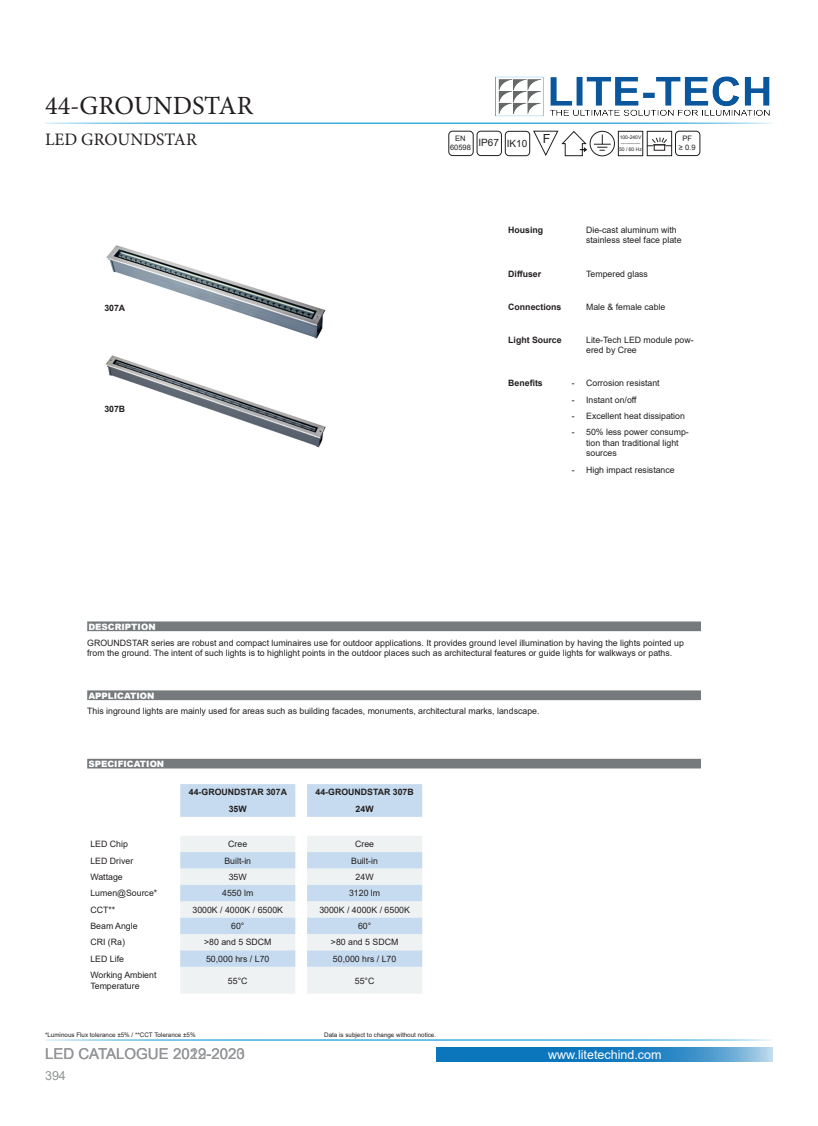
<style>
.page{position:relative;width:818px;height:1126px;background:#fff}
.page>*{position:absolute;margin:0;border:0;box-sizing:border-box;transform-origin:0 0}
.t1{font:26.25px "Minion Pro";color:#231f20}
.t2{font:17.5px "Minion Pro";color:#231f20}
.t3{font:15px "Arial";color:#939598}
.t4{font:12.5px "Arial";color:#fff}
.t5{font:12.5px "Arial";color:#929595}
.t6{font:12.5px "Arial";color:#231f20}
.t7{font:10px "Arial";color:#231f20}
.t8{font:8.75px/10.5px "Arial";color:#231f20}
.t9{font:700 8.75px "Arial";color:#231f20}
.t10{font:900 8.75px "Arial";color:#fff}
.t11{font:7.5px/9px "Arial";color:#231f20;text-align:center}
.t12{font:6.25px "Arial";color:#231f20}
.t13{font:5px/8.5px "Arial";color:#231f20;text-align:center}
</style>
<div class="page">
<img style="left:495px;top:76px;width:275px;height:41px">
<svg style="left:436px;top:1047px;width:336px;height:15px;background:#2a86c4"></svg>
<hr style="left:45px;top:122px;width:727px;height:2px;background:#179dd9">
<hr style="left:45px;top:1039px;width:727px;height:1px;background:#179dd9">
<div style="left:88px;top:622px;width:611px;height:8px;background:#767a7c"></div>
<div style="left:87px;top:621px;width:613px;height:10px;border:1px solid #757b7d"></div>
<div style="left:88px;top:759px;width:611px;height:8px;background:#767a7c"></div>
<div style="left:87px;top:758px;width:613px;height:10px;border:1px solid #767a7c"></div>
<div style="left:88px;top:691px;width:611px;height:8px;background:#767a7c"></div>
<div style="left:87px;top:690px;width:613px;height:10px;border:1px solid #757b7d"></div>
<div style="left:180px;top:784px;width:242px;height:32px;background:#c6dbef"></div>
<svg style="left:180px;top:836px;width:242px;height:157px;fill:#eff2f3"></svg>
<svg style="left:180px;top:852px;width:242px;height:114px"></svg>
<img style="left:106px;top:245px;width:220px;height:94px">
<img style="left:105px;top:355px;width:221px;height:93px">
<div style="left:504px;top:131px;width:26px;height:25px;border:1px solid #231f20;border-radius:4px"></div>
<div style="left:476px;top:131px;width:25px;height:25px;border:1px solid #231f20;border-radius:4px"></div>
<div style="left:448px;top:131px;width:25px;height:25px;border:1px solid #231f20;border-radius:4px"></div>
<div style="left:589px;top:131px;width:25px;height:25px;border:1px solid #231f20;border-radius:50%"></div>
<svg style="left:533px;top:130px;width:77px;height:27px"></svg>
<div style="left:617px;top:131px;width:25px;height:25px;border:1px solid #231f20"></div>
<div style="left:646px;top:131px;width:25px;height:25px;border:1px solid #231f20"></div>
<div style="left:653px;top:144px;width:11px;height:7px;border:1px solid #231f20"></div>
<svg style="left:646px;top:137px;width:25px;height:9px"></svg>
<div style="left:674px;top:131px;width:26px;height:25px;border:1px solid #231f20;border-radius:4px"></div>
<h1 class="t1" style="left:45px;top:88px;width:209px">44-GROUNDSTAR</h1>
<h2 class="t2" style="left:45px;top:127px;width:153px">LED GROUNDSTAR</h2>
<p class="t9" style="left:104px;top:301px;width:22px">307A</p>
<p class="t9" style="left:104px;top:402px;width:22px">307B</p>
<p class="t10" style="left:88px;top:620px;width:69px">DESCRIPTION</p>
<p class="t11" style="left:450px;top:134px;width:22px">EN<br>60598</p>
<h3 class="t6" style="left:542px;top:130px;width:9px">F</h3>
<p class="t13" style="left:619px;top:133px;width:23px">100-240V</p>
<p class="t13" style="left:618px;top:137px;width:24px">_______<br>50 / 60 Hz</p>
<p class="t11" style="left:678px;top:134px;width:18px">PF<br>≥ 0.9</p>
<p class="t7" style="left:478px;top:136px;width:50px">IP67 IK10</p>
<p class="t9" style="left:508px;top:223px;width:36px">Housing</p>
<p class="t8" style="left:585px;top:224px;width:97px">Die-cast aluminum with stainless steel face plate</p>
<p class="t9" style="left:508px;top:268px;width:34px">Diffuser</p>
<p class="t8" style="left:585px;top:269px;width:63px">Tempered glass</p>
<p class="t9" style="left:508px;top:301px;width:54px">Connections</p>
<p class="t8" style="left:585px;top:302px;width:81px">Male &amp; female cable</p>
<p class="t9" style="left:508px;top:333px;width:55px">Light Source</p>
<p class="t8" style="left:585px;top:334px;width:109px">Lite-Tech LED module pow&shy;ered by Cree</p>
<p class="t9" style="left:508px;top:377px;width:36px">Benefits</p>
<p class="t8" style="left:571px;top:378px;width:89px">- Corrosion resistant</p>
<p class="t8" style="left:571px;top:394px;width:67px">- Instant on/off</p>
<p class="t8" style="left:571px;top:410px;width:115px">- Excellent heat dissipation</p>
<p class="t8" style="left:585px;top:427px;width:104px;text-indent:-14px">- 50% less power consump&shy;tion than traditional light sources</p>
<p class="t8" style="left:571px;top:464px;width:104px">- High impact resistance</p>
<p class="t8" style="left:87px;top:637px;width:598px">GROUNDSTAR series are robust and compact luminaires use for outdoor applications. It provides ground level illumination by having the lights pointed up from the ground. The intent of such lights is to highlight points in the outdoor places such as architectural features or guide lights for walkways or paths.</p>
<p class="t10" style="left:88px;top:689px;width:67px">APPLICATION</p>
<p class="t8" style="left:87px;top:705px;width:453px">This inground lights are mainly used for areas such as building facades, monuments, architectural marks, landscape.</p>
<p class="t10" style="left:88px;top:757px;width:77px">SPECIFICATION</p>
<p class="t9" style="left:189px;top:786px;width:100px">44-GROUNDSTAR 307A</p>
<p class="t9" style="left:315px;top:786px;width:100px">44-GROUNDSTAR 307B</p>
<p class="t9" style="left:229px;top:802px;width:19px">35W</p>
<p class="t9" style="left:355px;top:802px;width:19px">24W</p>
<p class="t8" style="left:90px;top:838px;width:39px">LED Chip</p>
<p class="t8" style="left:228px;top:838px;width:20px">Cree</p>
<p class="t8" style="left:355px;top:838px;width:20px">Cree</p>
<p class="t8" style="left:90px;top:855px;width:44px">LED Driver</p>
<p class="t8" style="left:224px;top:855px;width:28px">Built-in</p>
<p class="t8" style="left:351px;top:855px;width:28px">Built-in</p>
<p class="t8" style="left:90px;top:871px;width:34px">Wattage</p>
<p class="t8" style="left:229px;top:871px;width:19px">35W</p>
<p class="t8" style="left:355px;top:871px;width:19px">24W</p>
<p class="t8" style="left:90px;top:887px;width:68px">Lumen@Source*</p>
<p class="t8" style="left:222px;top:887px;width:33px">4550 lm</p>
<p class="t8" style="left:349px;top:887px;width:33px">3120 lm</p>
<p class="t8" style="left:90px;top:904px;width:26px">CCT**</p>
<p class="t8" style="left:192px;top:904px;width:92px">3000K / 4000K / 6500K</p>
<p class="t8" style="left:319px;top:904px;width:92px">3000K / 4000K / 6500K</p>
<p class="t8" style="left:90px;top:920px;width:49px">Beam Angle</p>
<p class="t8" style="left:231px;top:920px;width:15px">60°</p>
<p class="t8" style="left:358px;top:920px;width:15px">60°</p>
<p class="t8" style="left:90px;top:936px;width:36px">CRI (Ra)</p>
<p class="t8" style="left:204px;top:936px;width:69px">&gt;80 and 5 SDCM</p>
<p class="t8" style="left:331px;top:936px;width:69px">&gt;80 and 5 SDCM</p>
<p class="t8" style="left:90px;top:953px;width:35px">LED Life</p>
<p class="t8" style="left:206px;top:953px;width:65px">50,000 hrs / L70</p>
<p class="t8" style="left:333px;top:953px;width:65px">50,000 hrs / L70</p>
<p class="t8" style="left:90px;top:969px;width:67px">Working Ambient<br>Temperature</p>
<p class="t8" style="left:228px;top:975px;width:21px">55°C</p>
<p class="t8" style="left:354px;top:975px;width:21px">55°C</p>
<p class="t12" style="left:45px;top:1030px;width:152px">*Luminous Flux tolerance ±5% / **CCT Tolerance ±5%</p>
<h3 class="t3" style="left:189px;top:1043px;width:18px">22</h3>
<h3 class="t3" style="left:236px;top:1043px;width:10px">3</h3>
<h3 class="t5" style="left:45px;top:1067px;width:22px">394</h3>
<h3 class="t3" style="left:45px;top:1043px;width:201px">LED CATALOGUE 2019-2020</h3>
<p class="t12" style="left:324px;top:1029px;width:113px">Data is subject to change without notice.</p>
<h3 class="t4" style="left:547px;top:1045px;width:115px">www.litetechind.com</h3>
</div>
